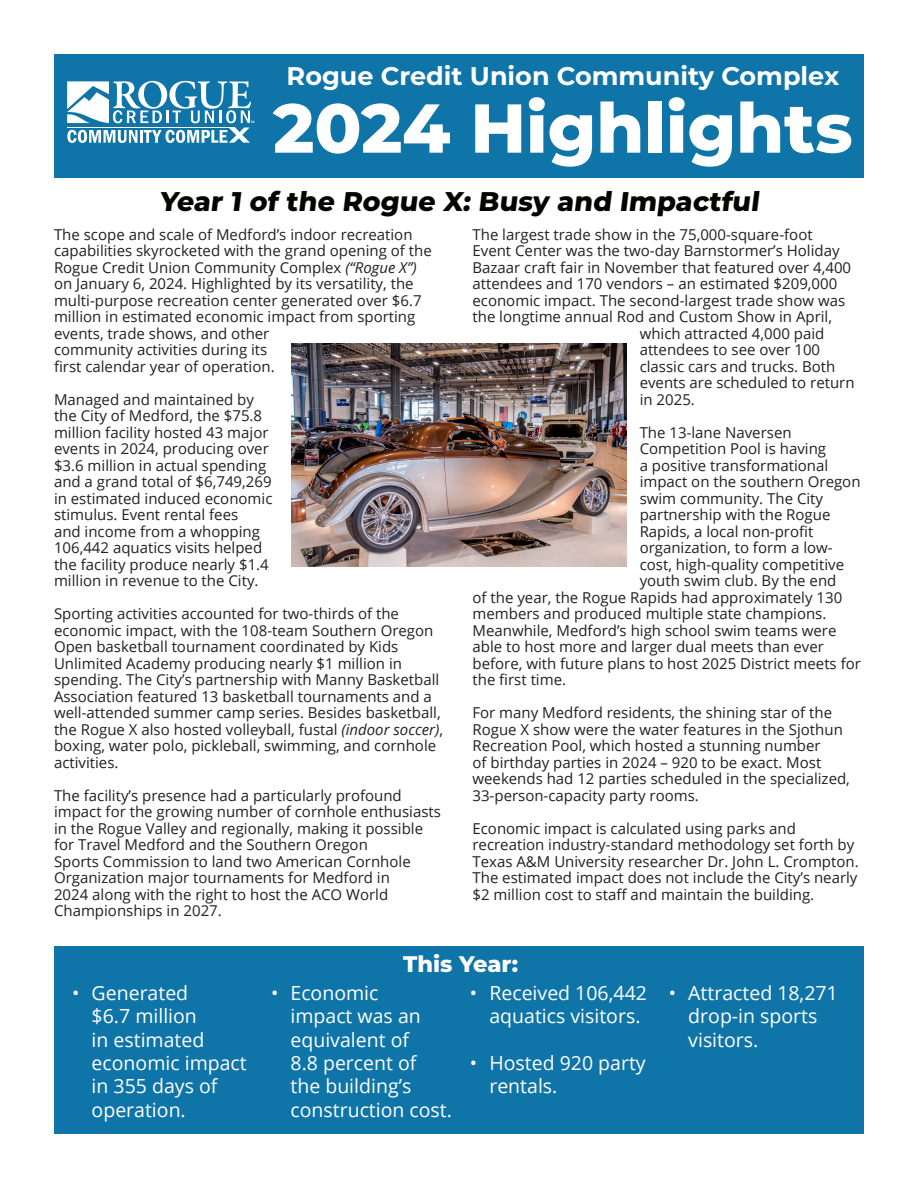
<style>
.page{position:relative;width:918px;height:1188px;background:#fff}
.page>*{position:absolute;margin:0;border:0;box-sizing:border-box;transform-origin:0 0}
.t1{font:800 69px "Montserrat";color:#fff}
.t2{font:800 27px "Montserrat";color:#040503}
.t3{font:700 25.5px "Montserrat";color:#fff}
.t4{font:800 22.5px "Montserrat";color:#fff}
.t5{font:19.5px/23.4px "Open Sans";color:#fff}
.Body{font:15px/16.5px "Open Sans";color:#231f20}
.s1{font-style:italic}
</style>
<div class="page">
<div style="left:54px;top:54px;width:810px;height:123px;background:#0f75a9"></div>
<div style="left:55px;top:946px;width:809px;height:188px;background:#0f75a9"></div>
<img style="left:291px;top:343px;width:335px;height:224px">
<svg style="left:67px;top:81px;width:187px;height:62px"></svg>
<p class="t3" style="left:287px;top:58px;width:554px">Rogue Credit Union Community Complex</p>
<p class="t1" style="left:273px;top:78px;width:581px">2024 Highlights</p>
<p class="t2" style="left:159px;top:182px;width:606px">Year 1 of the Rogue X: Busy and Impactful</p>
<p class="Body" style="left:54px;top:226px;width:379px">The scope and scale of Medford’s indoor recreation capabilities skyrocketed with the grand opening of the Rogue Credit Union Community Complex <span class="s1">(“Rogue X”) </span>on January 6, 2024. Highlighted by its versatility, the multi-purpose recreation center generated over $6.7 million in estimated economic impact from sporting events, trade shows, and other<br>community activities during its<br>first calendar year of operation.</p>
<p class="Body" style="left:54px;top:391px;width:220px">Managed and maintained by the City of Medford, the $75.8 million facility hosted 43 major events in 2024, producing over $3.6 million in actual spending and a grand total of $6,749,269 in estimated induced economic stimulus. Event rental fees<br>and income from a whopping<br>106,442 aquatics visits helped the facility produce nearly $1.4 million in revenue to the City.</p>
<p class="Body" style="left:54px;top:605px;width:391px">Sporting activities accounted for two-thirds of the economic impact, with the 108-team Southern Oregon Open basketball tournament coordinated by Kids Unlimited Academy producing nearly $1 million in spending. The City’s partnership with Manny Basketball Association featured 13 basketball tournaments and a well-attended summer camp series. Besides basketball, the Rogue X also hosted volleyball, fustal <span class="s1">(indoor soccer)</span>, boxing, water polo, pickleball, swimming, and cornhole activities.</p>
<p class="Body" style="left:54px;top:787px;width:388px">The facility’s presence had a particularly profound impact for the growing number of cornhole enthusiasts in the Rogue Valley and regionally, making it possible for Travel Medford and the Southern Oregon<br>Sports Commission to land two American Cornhole Organization major tournaments for Medford in<br>2024 along with the right to host the ACO World Championships in 2027.</p>
<p class="Body" style="left:472px;top:226px;width:342px">The largest trade show in the 75,000-square-foot</p>
<p class="Body" style="left:472px;top:242px;width:369px">Event Center was the two-day Barnstormer’s Holiday</p>
<p class="Body" style="left:472px;top:259px;width:380px">Bazaar craft fair in November that featured over 4,400</p>
<p class="Body" style="left:472px;top:275px;width:366px">attendees and 170 vendors – an estimated $209,000</p>
<p class="Body" style="left:472px;top:292px;width:374px">economic impact. The second-largest trade show was</p>
<p class="Body" style="left:472px;top:308px;width:361px">the longtime annual Rod and Custom Show in April,</p>
<p class="Body" style="left:640px;top:325px;width:186px">which attracted 4,000 paid</p>
<p class="Body" style="left:640px;top:341px;width:182px">attendees to see over 100</p>
<p class="Body" style="left:640px;top:358px;width:197px">classic cars and trucks. Both</p>
<p class="Body" style="left:640px;top:374px;width:216px">events are scheduled to return</p>
<p class="Body" style="left:640px;top:391px;width:57px">in 2025.</p>
<p class="Body" style="left:640px;top:424px;width:153px">The 13-lane Naversen</p>
<p class="Body" style="left:640px;top:440px;width:188px">Competition Pool is having</p>
<p class="Body" style="left:640px;top:457px;width:190px">a positive transformational</p>
<p class="Body" style="left:640px;top:473px;width:222px">impact on the southern Oregon</p>
<p class="Body" style="left:640px;top:490px;width:185px">swim community. The City</p>
<p class="Body" style="left:640px;top:506px;width:192px">partnership with the Rogue</p>
<p class="Body" style="left:640px;top:523px;width:175px">Rapids, a local non-profit</p>
<p class="Body" style="left:640px;top:539px;width:195px">organization, to form a low-</p>
<p class="Body" style="left:640px;top:556px;width:206px">cost, high-quality competitive</p>
<p class="Body" style="left:640px;top:572px;width:198px">youth swim club. By the end</p>
<p class="Body" style="left:472px;top:589px;width:371px">of the year, the Rogue Rapids had approximately 130</p>
<p class="Body" style="left:472px;top:605px;width:355px">members and produced multiple state champions.</p>
<p class="Body" style="left:472px;top:622px;width:365px">Meanwhile, Medford’s high school swim teams were</p>
<p class="Body" style="left:472px;top:638px;width:353px">able to host more and larger dual meets than ever</p>
<p class="Body" style="left:472px;top:655px;width:390px">before, with future plans to host 2025 District meets for</p>
<p class="Body" style="left:472px;top:671px;width:95px">the first time.</p>
<p class="Body" style="left:472px;top:704px;width:379px">For many Medford residents, the shining star of the Rogue X show were the water features in the Sjothun Recreation Pool, which hosted a stunning number<br>of birthday parties in 2024 – 920 to be exact. Most weekends had 12 parties scheduled in the specialized, 33-person-capacity party rooms.</p>
<p class="Body" style="left:472px;top:820px;width:388px">Economic impact is calculated using parks and recreation industry-standard methodology set forth by Texas A&amp;M University researcher Dr. John L. Crompton.<br>The estimated impact does not include the City’s nearly $2 million cost to staff and maintain the building.</p>
<p class="t4" style="left:403px;top:947px;width:116px">This Year:</p>
<p class="t5" style="left:92px;top:981px;width:157px;text-indent:-20px">• Generated<br>$6.7 million<br>in estimated economic impact in 355 days of operation.</p>
<p class="t5" style="left:291px;top:981px;width:163px;text-indent:-20px">• Economic<br>impact was an equivalent of<br>8.8 percent of<br>the building’s construction cost.</p>
<p class="t5" style="left:489px;top:981px;width:159px;text-indent:-20px">• Received 106,442 aquatics visitors.</p>
<p class="t5" style="left:489px;top:1051px;width:158px;text-indent:-20px">• Hosted 920 party rentals.</p>
<p class="t5" style="left:688px;top:981px;width:151px;text-indent:-20px">• Attracted 18,271 drop-in sports visitors.</p>
</div>
